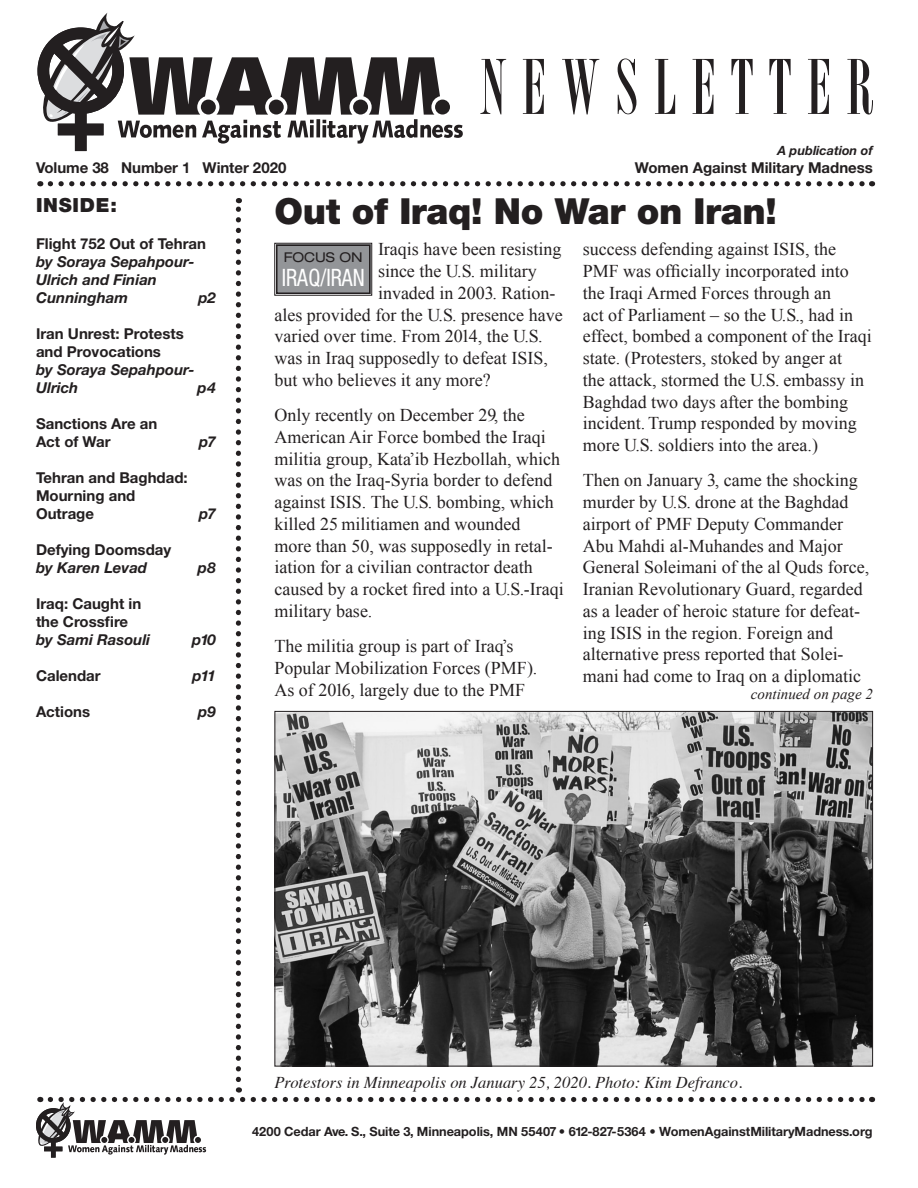
<style>
.page{position:relative;width:918px;height:1188px;background:#fff}
.page>*{position:absolute;margin:0;border:0;box-sizing:border-box;transform-origin:0 0}
.t1{font:900 36px "Helvetica Neue LT Std";letter-spacing:-.01em;color:#231f20}
.t2{font:condensed 24px "Helvetica Neue LT Std";color:#fff;scale:.9 1}
.t3{font:900 19.5px "Helvetica Neue LT Std";letter-spacing:.04em;color:#231f20}
.Body_copy{font:18px/21.8px "Times New Roman";color:#231f20}
.t4{font:italic 16.5px "Times";color:#231f20}
.t5{font:700 15px/18px "Helvetica Neue LT Std";color:#231f20}
.t6{font:italic 700 15px/18px "Helvetica Neue LT Std";color:#231f20}
.t7{font:italic 15px "Times New Roman";color:#231f20}
.t8{font:expanded 13.5px "Helvetica Neue LT Std";color:#231f20}
.t9{font:700 12.75px "Helvetica Neue LT Std";letter-spacing:-.005em;color:#231f20}
.t10{font:italic 700 12.75px "Helvetica Neue LT Std";color:#231f20}
</style>
<div class="page">
<svg style="left:480px;top:59px;width:26px;height:55px"></svg>
<svg style="left:523px;top:59px;width:21px;height:55px"></svg>
<svg style="left:562px;top:59px;width:37px;height:55px"></svg>
<svg style="left:618px;top:59px;width:18px;height:55px"></svg>
<svg style="left:655px;top:59px;width:20px;height:55px"></svg>
<svg style="left:693px;top:59px;width:21px;height:55px"></svg>
<svg style="left:731px;top:59px;width:22px;height:55px"></svg>
<svg style="left:769px;top:59px;width:22px;height:55px"></svg>
<svg style="left:808px;top:59px;width:21px;height:55px"></svg>
<svg style="left:847px;top:59px;width:26px;height:56px"></svg>
<svg style="left:50px;top:181px;width:815px;height:5px"></svg>
<svg style="left:236px;top:198px;width:5px;height:882px"></svg>
<svg style="left:38px;top:13px;width:425px;height:138px"></svg>
<svg style="left:36px;top:1087px;width:829px;height:71px"></svg>
<svg style="left:274px;top:243px;width:98px;height:53px;background:#909194"></svg>
<div style="left:276px;top:244px;width:94px;height:50px;border:2px solid #231f20"></div>
<img style="left:277px;top:713px;width:594px;height:351px">
<p class="t5" style="left:36px;top:158px;width:252px">Volume 38 Number 1 Winter 2020</p>
<p class="t10" style="left:777px;top:142px;width:97px">A publication of</p>
<p class="t5" style="left:635px;top:158px;width:240px">Women Against Military Madness</p>
<p class="t3" style="left:36px;top:193px;width:82px">INSIDE:</p>
<p class="t5" style="left:36px;top:235px;width:172px">Flight 752 Out of Tehran</p>
<p class="t6" style="left:36px;top:253px;width:160px">by Soraya Sepahpour-<br>Ulrich and Finian<br>Cunningham</p>
<p class="t5" style="left:36px;top:325px;width:149px">Iran Unrest: Protests and Provocations</p>
<p class="t6" style="left:36px;top:361px;width:160px">by Soraya Sepahpour-<br>Ulrich</p>
<p class="t5" style="left:36px;top:415px;width:123px">Sanctions Are an<br>Act of War</p>
<p class="t5" style="left:36px;top:469px;width:153px">Tehran and Baghdad:<br>Mourning and<br>Outrage</p>
<p class="t5" style="left:36px;top:541px;width:137px">Defying Doomsday</p>
<p class="t6" style="left:36px;top:559px;width:113px">by Karen Levad</p>
<p class="t5" style="left:36px;top:595px;width:107px">Iraq: Caught in the Crossfire</p>
<p class="t6" style="left:36px;top:631px;width:116px">by Sami Rasouli</p>
<p class="t5" style="left:36px;top:667px;width:66px">Calendar</p>
<p class="t5" style="left:36px;top:703px;width:56px">Actions</p>
<p class="t6" style="left:198px;top:289px;width:19px">p2</p>
<p class="t6" style="left:197px;top:379px;width:20px">p4</p>
<p class="t6" style="left:199px;top:433px;width:18px">p7</p>
<p class="t6" style="left:199px;top:505px;width:18px">p7</p>
<p class="t6" style="left:198px;top:559px;width:20px">p8</p>
<p class="t6" style="left:192px;top:631px;width:25px">p10</p>
<p class="t6" style="left:192px;top:667px;width:25px">p11</p>
<p class="t6" style="left:198px;top:703px;width:19px">p9</p>
<p class="t1" style="left:274px;top:189px;width:504px">Out of Iraq! No War on Iran!</p>
<p class="t8" style="left:284px;top:249px;width:81px">FOCUS ON</p>
<p class="t2" style="left:282px;top:264px;width:94px">IRAQ/IRAN</p>
<p class="Body_copy" style="left:378px;top:238px;width:185px">Iraqis have been resisting</p>
<p class="Body_copy" style="left:378px;top:260px;width:160px">since the U.S. military</p>
<p class="Body_copy" style="left:378px;top:282px;width:179px">invaded in 2003. Ration-</p>
<p class="Body_copy" style="left:274px;top:304px;width:290px">ales provided for the U.S. presence have</p>
<p class="Body_copy" style="left:274px;top:325px;width:270px">varied over time. From 2014, the U.S.</p>
<p class="Body_copy" style="left:274px;top:347px;width:275px">was in Iraq supposedly to defeat ISIS,</p>
<p class="Body_copy" style="left:274px;top:369px;width:218px">but who believes it any more?</p>
<p class="Body_copy" style="left:274px;top:404px;width:291px">Only recently on December 29, the American Air Force bombed the Iraqi militia group, Kata’ib Hezbollah, which was on the Iraq-Syria border to defend against ISIS. The U.S. bombing, which killed 25 militiamen and wounded<br>more than 50, was supposedly in retal&shy;iation for a civilian contractor death caused by a rocket fired into a U.S.-Iraqi military base.</p>
<p class="Body_copy" style="left:274px;top:635px;width:264px">The militia group is part of Iraq’s<br>Popular Mobilization Forces (PMF).<br>As of 2016, largely due to the PMF</p>
<p class="Body_copy" style="left:583px;top:238px;width:291px">success defending against ISIS, the PMF was officially incorporated into the Iraqi Armed Forces through an<br>act of Parliament – so the U.S., had in effect, bombed a component of the Iraqi state. (Protesters, stoked by anger at<br>the attack, stormed the U.S. embassy in Baghdad two days after the bombing incident. Trump responded by moving more U.S. soldiers into the area.)</p>
<p class="Body_copy" style="left:583px;top:469px;width:288px">Then on January 3, came the shocking murder by U.S. drone at the Baghdad airport of PMF Deputy Commander Abu Mahdi al-Muhandes and Major General Soleimani of the al Quds force, Iranian Revolutionary Guard, regarded as a leader of heroic stature for defeat&shy;ing ISIS in the region. Foreign and alternative press reported that Solei&shy;mani had come to Iraq on a diplomatic</p>
<p class="t7" style="left:751px;top:684px;width:124px">continued on page 2</p>
<p class="t4" style="left:274px;top:1068px;width:469px">Protestors in Minneapolis on January 25, 2020. Photo: Kim Defranco.</p>
<p class="t9" style="left:252px;top:1124px;width:622px">4200 Cedar Ave. S., Suite 3, Minneapolis, MN 55407 • 612-827-5364 • WomenAgainstMilitaryMadness.org</p>
</div>
